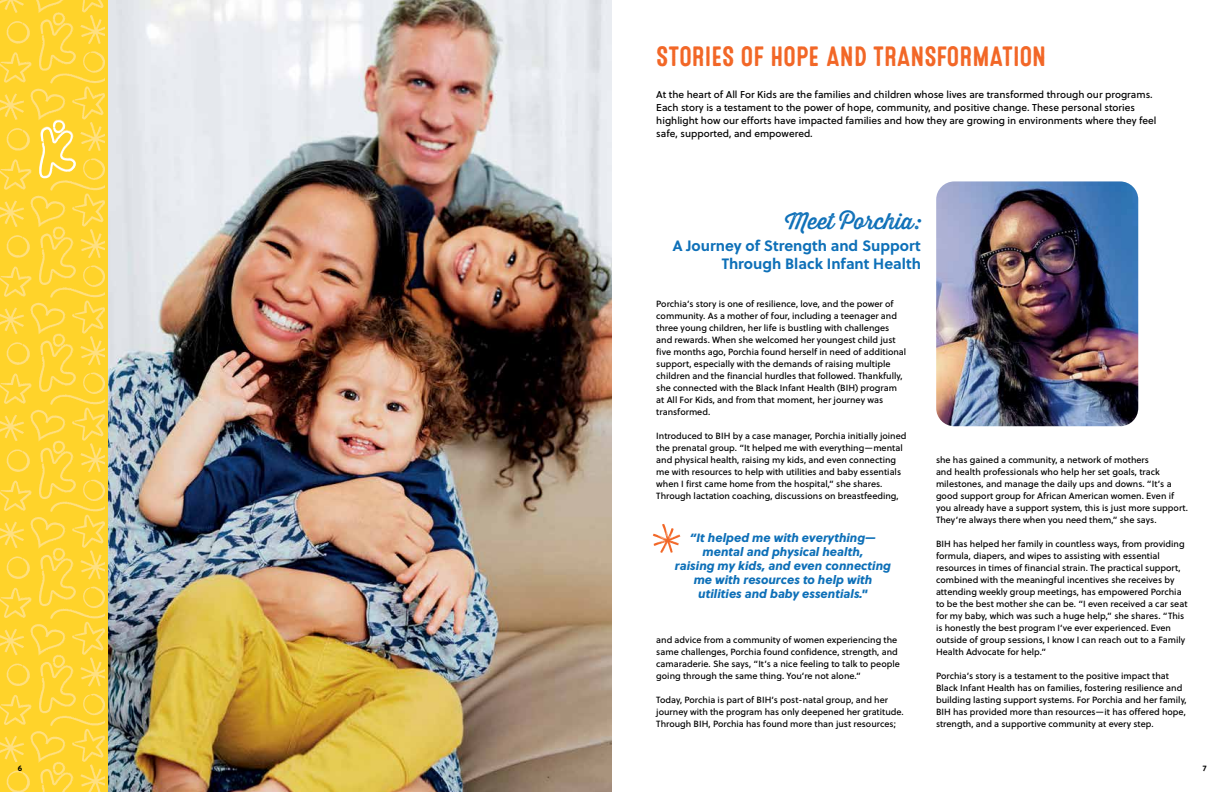
<style>
.page{position:relative;width:1224px;height:792px;background:#fff}
.page>*{position:absolute;margin:0;border:0;box-sizing:border-box;transform-origin:0 0}
.t1{font:28px "Microbrew One";letter-spacing:-.02em;color:#f26727}
.t2{font:22px "Thirsty Rough Reg One";color:#0e70b8}
.t3{font:700 15px/18px "Soleil";color:#0e70b8;text-align:right}
.t4{font:italic 12px/14px "Soleil Xb";color:#0e70b8;text-align:center}
.t5{font:10px/13px "Soleil Bk";color:#000}
.t6{font:9px/12px "Soleil Bk";color:#000}
.t7{font:700 8px "Soleil";color:#000}
</style>
<div class="page">
<img style="left:108px;top:0;width:504px;height:792px">
<img style="left:936px;top:181px;width:202px;height:245px">
<svg style="left:653px;top:524px;width:27px;height:29px"></svg>
<div style="left:0;top:0;width:108px;height:792px;background:#ffd32a"></div>
<img style="left:0;top:0;width:105px;height:792px">
<svg style="left:39px;top:120px;width:37px;height:58px"></svg>
<h1 class="t1" style="left:656px;top:40px;width:392px">STORIES OF HOPE AND TRANSFORMATION</h1>
<p class="t5" style="left:656px;top:87px;width:502px">At the heart of All For Kids are the families and children whose lives are transformed through our programs.<br>Each story is a testament to the power of hope, community, and positive change. These personal stories highlight how our efforts have impacted families and how they are growing in environments where they feel safe, supported, and empowered.</p>
<h2 class="t2" style="left:785px;top:205px;width:137px">Meet Porchia:</h2>
<h3 class="t3" style="left:672px;top:236px;width:250px">A Journey of Strength and Support<br>Through Black Infant Health</h3>
<p class="t6" style="left:656px;top:297px;width:252px">Porchia’s story is one of resilience, love, and the power of community. As a mother of four, including a teenager and three young children, her life is bustling with challenges and rewards. When she welcomed her youngest child just five months ago, Porchia found herself in need of additional support, especially with the demands of raising multiple children and the financial hurdles that followed. Thankfully, she connected with the Black Infant Health (BIH) program at All For Kids, and from that moment, her journey was transformed.</p>
<p class="t6" style="left:656px;top:429px;width:252px">Introduced to BIH by a case manager, Porchia initially joined the prenatal group. “It helped me with everything—mental and physical health, raising my kids, and even connecting me with resources to help with utilities and baby essentials when I first came home from the hospital,” she shares.<br>Through lactation coaching, discussions on breastfeeding,</p>
<h3 class="t4" style="left:675px;top:530px;width:218px">“It helped me with everything— mental and physical health,<br>raising my kids, and even connecting me with resources to help with utilities and baby essentials."</h3>
<p class="t6" style="left:656px;top:633px;width:245px">and advice from a community of women experiencing the same challenges, Porchia found confidence, strength, and camaraderie. She says, “It’s a nice feeling to talk to people going through the same thing. You’re not alone.”</p>
<p class="t6" style="left:656px;top:693px;width:249px">Today, Porchia is part of BIH’s post-natal group, and her journey with the program has only deepened her gratitude.<br>Through BIH, Porchia has found more than just resources;</p>
<p class="t6" style="left:936px;top:453px;width:254px">she has gained a community, a network of mothers<br>and health professionals who help her set goals, track milestones, and manage the daily ups and downs. “It’s a good support group for African American women. Even if you already have a support system, this is just more support.<br>They’re always there when you need them,” she says.</p>
<p class="t6" style="left:936px;top:537px;width:253px">BIH has helped her family in countless ways, from providing formula, diapers, and wipes to assisting with essential resources in times of financial strain. The practical support, combined with the meaningful incentives she receives by attending weekly group meetings, has empowered Porchia to be the best mother she can be. “I even received a car seat for my baby, which was such a huge help,” she shares. “This is honestly the best program I’ve ever experienced. Even outside of group sessions, I know I can reach out to a Family Health Advocate for help.”</p>
<p class="t6" style="left:936px;top:669px;width:252px">Porchia’s story is a testament to the positive impact that Black Infant Health has on families, fostering resilience and building lasting support systems. For Porchia and her family, BIH has provided more than resources—it has offered hope, strength, and a supportive community at every step.</p>
<p class="t7" style="left:18px;top:762px;width:6px">6</p>
<p class="t7" style="left:1203px;top:762px;width:5px">7</p>
</div>
